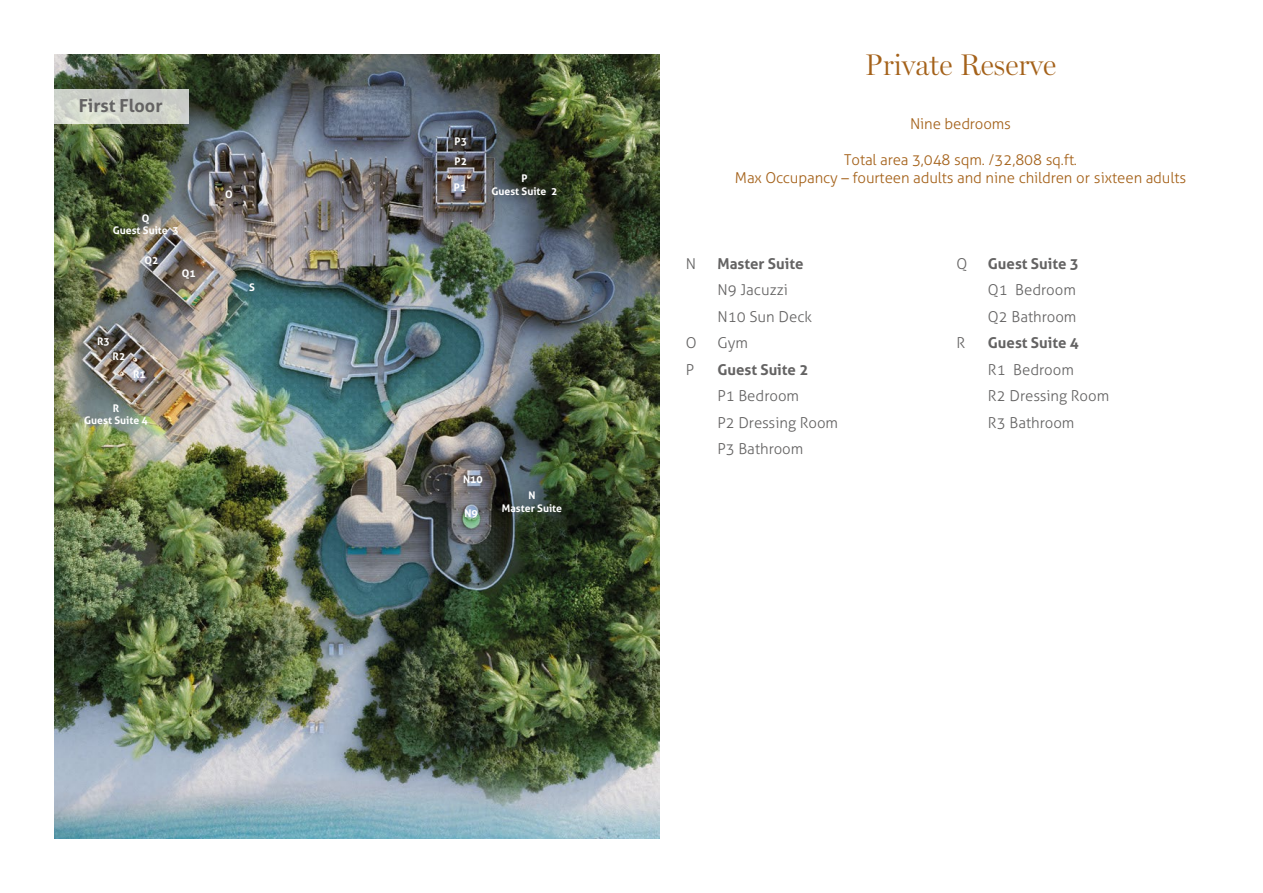
<style>
.page{position:relative;width:1263px;height:893px;background:#fff}
.page>*{position:absolute;margin:0;border:0;box-sizing:border-box;transform-origin:0 0}
.t1{font:300 30px "Miller Display";color:#a46119}
.t2{font:700 18px "Aller";color:#646363}
.t3{font:300 15px/26.5px "Aller";color:#646363}
.t4{font:300 15px/18px "Aller";letter-spacing:-.01em;color:#a46119;text-align:center}
.t5{font:700 15px "Aller";color:#646363}
.t6{font:700 10.5px/12.6px "Aller";color:#fff;text-align:center}
</style>
<div class="page">
<img style="left:54px;top:55px;width:605px;height:783px">
<svg style="left:54px;top:89px;width:135px;height:34px;background:#cfd2ca"></svg>
<p class="t2" style="left:79px;top:95px;width:85px">First Floor</p>
<p class="t6" style="left:113px;top:211px;width:67px">Q<br>Guest Suite 3</p>
<p class="t6" style="left:144px;top:254px;width:15px">Q2</p>
<p class="t6" style="left:97px;top:335px;width:14px">R3</p>
<p class="t6" style="left:113px;top:349px;width:14px">R2</p>
<p class="t6" style="left:133px;top:368px;width:14px">R1</p>
<p class="t6" style="left:84px;top:402px;width:65px">R<br>Guest Suite 4</p>
<p class="t6" style="left:182px;top:267px;width:15px">Q1</p>
<p class="t6" style="left:225px;top:188px;width:9px">O</p>
<p class="t6" style="left:249px;top:281px;width:7px">S</p>
<p class="t6" style="left:455px;top:135px;width:14px">P3</p>
<p class="t6" style="left:455px;top:155px;width:14px">P2</p>
<p class="t6" style="left:454px;top:180px;width:14px">P1</p>
<p class="t6" style="left:492px;top:172px;width:67px">P<br>Guest Suite 2</p>
<p class="t6" style="left:463px;top:473px;width:21px">N10</p>
<p class="t6" style="left:464px;top:507px;width:15px">N9</p>
<p class="t6" style="left:502px;top:489px;width:62px">N<br>Master Suite</p>
<h1 class="t1" style="left:865px;top:46px;width:193px">Private Reserve</h1>
<p class="t4" style="left:910px;top:114px;width:102px">Nine bedrooms</p>
<p class="t4" style="left:735px;top:150px;width:453px">Total area 3,048 sqm. /32,808 sq.ft.<br>Max Occupancy – fourteen adults and nine children or sixteen adults</p>
<p class="t3" style="left:686px;top:250px;width:12px">N</p>
<p class="t5" style="left:717px;top:254px;width:88px">Master Suite</p>
<p class="t3" style="left:717px;top:277px;width:96px">N9 Jacuzzi<br>N10 Sun Deck</p>
<p class="t3" style="left:686px;top:330px;width:12px">O</p>
<p class="t3" style="left:717px;top:330px;width:32px">Gym</p>
<p class="t3" style="left:686px;top:356px;width:10px">P</p>
<p class="t5" style="left:717px;top:360px;width:92px">Guest Suite 2</p>
<p class="t3" style="left:717px;top:383px;width:122px">P1 Bedroom<br>P2 Dressing Room<br>P3 Bathroom</p>
<p class="t3" style="left:956px;top:250px;width:12px">Q</p>
<p class="t5" style="left:988px;top:254px;width:92px">Guest Suite 3</p>
<p class="t3" style="left:988px;top:277px;width:90px">Q1 Bedroom<br>Q2 Bathroom</p>
<p class="t3" style="left:956px;top:330px;width:10px">R</p>
<p class="t5" style="left:988px;top:334px;width:92px">Guest Suite 4</p>
<p class="t3" style="left:988px;top:356px;width:123px">R1 Bedroom<br>R2 Dressing Room<br>R3 Bathroom</p>
</div>
